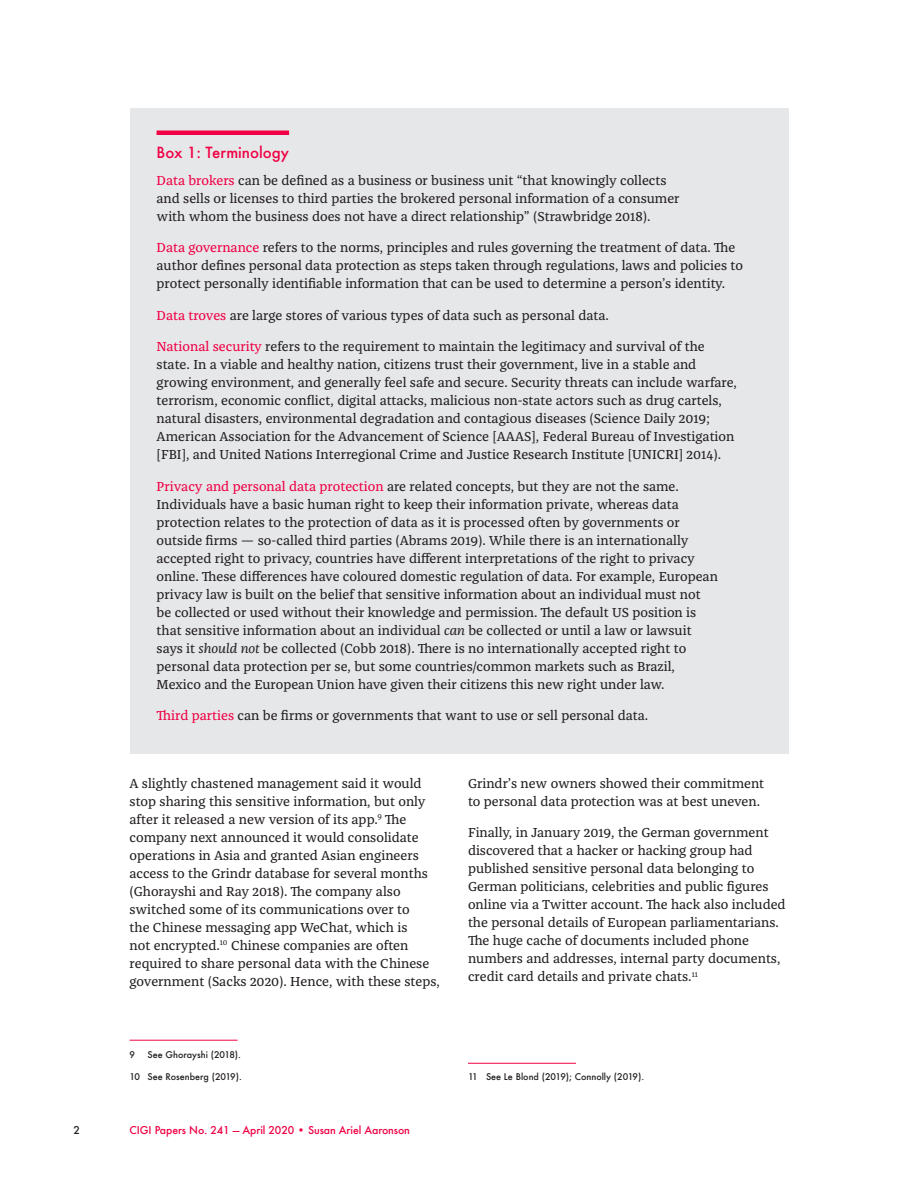
<style>
.page{position:relative;width:918px;height:1188px;background:#fff}
.page>*{position:absolute;margin:0;border:0;box-sizing:border-box;transform-origin:0 0}
.CIGI_Figure_Heading{font:500 15px "Futura";color:#f00044}
.CIGI_Body{font:13.5px/18px "Franziska Pro";color:#231f20}
.t1{font:500 10.5px "Futura";letter-spacing:-.01em;color:#f00044}
.t2{font:500 10.5px "Futura";color:#231f20}
.CIGI_Footnote{font:500 9px "Futura";color:#231f20}
.s1{color:#f00044}
.s2{font-style:italic}
</style>
<div class="page">
<hr style="left:130px;top:1040px;width:108px;height:1px;background:#f00044">
<hr style="left:468px;top:1063px;width:108px;height:1px;background:#f00044">
<div style="left:130px;top:108px;width:658px;height:646px;background:#e6e7e9"></div>
<div style="left:157px;top:130px;width:132px;height:5px;background:#f00044"></div>
<p class="CIGI_Figure_Heading" style="left:157px;top:142px;width:134px">Box 1: Terminology</p>
<p class="CIGI_Body" style="left:157px;top:171px;width:525px"><span class="s1">Data brokers</span> can be defined as a business or business unit “that knowingly collects and sells or licenses to third parties the brokered personal information of a consumer with whom the business does not have a direct relationship” (Strawbridge 2018).</p>
<p class="CIGI_Body" style="left:157px;top:238px;width:588px"><span class="s1">Data governance</span> refers to the norms, principles and rules governing the treatment of data. The author defines personal data protection as steps taken through regulations, laws and policies to protect personally identifiable information that can be used to determine a person’s identity.</p>
<p class="CIGI_Body" style="left:157px;top:306px;width:454px"><span class="s1">Data troves</span> are large stores of various types of data such as personal data.</p>
<p class="CIGI_Body" style="left:157px;top:337px;width:582px"><span class="s1">National security</span> refers to the requirement to maintain the legitimacy and survival of the state. In a viable and healthy nation, citizens trust their government, live in a stable and growing environment, and generally feel safe and secure. Security threats can include warfare, terrorism, economic conflict, digital attacks, malicious non-state actors such as drug cartels, natural disasters, environmental degradation and contagious diseases (Science Daily 2019; American Association for the Advancement of Science [AAAS], Federal Bureau of Investigation [FBI], and United Nations Interregional Crime and Justice Research Institute [UNICRI] 2014).</p>
<p class="CIGI_Body" style="left:157px;top:477px;width:563px"><span class="s1">Privacy and personal data protection</span> are related concepts, but they are not the same.<br>Individuals have a basic human right to keep their information private, whereas data protection relates to the protection of data as it is processed often by governments or outside firms — so-called third parties (Abrams 2019). While there is an internationally accepted right to privacy, countries have different interpretations of the right to privacy online. These differences have coloured domestic regulation of data. For example, European privacy law is built on the belief that sensitive information about an individual must not be collected or used without their knowledge and permission. The default US position is that sensitive information about an individual <span class="s2">can</span> be collected or until a law or lawsuit says it <span class="s2">should not</span> be collected (Cobb 2018). There is no internationally accepted right to personal data protection per se, but some countries/common markets such as Brazil, Mexico and the European Union have given their citizens this new right under law.</p>
<p class="CIGI_Body" style="left:157px;top:706px;width:493px"><span class="s1">Third parties</span> can be firms or governments that want to use or sell personal data.</p>
<p class="CIGI_Body" style="left:130px;top:774px;width:312px">A slightly chastened management said it would stop sharing this sensitive information, but only after it released a new version of its app.<sup>9</sup> The company next announced it would consolidate operations in Asia and granted Asian engineers access to the Grindr database for several months (Ghorayshi and Ray 2018). The company also switched some of its communications over to<br>the Chinese messaging app WeChat, which is<br>not encrypted.<sup>10</sup> Chinese companies are often required to share personal data with the Chinese government (Sacks 2020). Hence, with these steps,</p>
<p class="CIGI_Footnote" style="left:130px;top:1048px;width:7px">9</p>
<p class="CIGI_Footnote" style="left:148px;top:1048px;width:95px">See Ghorayshi (2018).</p>
<p class="CIGI_Footnote" style="left:130px;top:1070px;width:114px">10 See Rosenberg (2019).</p>
<p class="t2" style="left:73px;top:1123px;width:8px">2</p>
<p class="t1" style="left:130px;top:1123px;width:282px">CIGI Papers No. 241 — April 2020 • Susan Ariel Aaronson</p>
<p class="CIGI_Body" style="left:468px;top:774px;width:298px">Grindr’s new owners showed their commitment to personal data protection was at best uneven.</p>
<p class="CIGI_Body" style="left:468px;top:823px;width:319px">Finally, in January 2019, the German government discovered that a hacker or hacking group had published sensitive personal data belonging to German politicians, celebrities and public figures online via a Twitter account. The hack also included the personal details of European parliamentarians.<br>The huge cache of documents included phone numbers and addresses, internal party documents, credit card details and private chats.<sup>11</sup></p>
<p class="CIGI_Footnote" style="left:468px;top:1070px;width:178px">11 See Le Blond (2019); Connolly (2019).</p>
</div>
